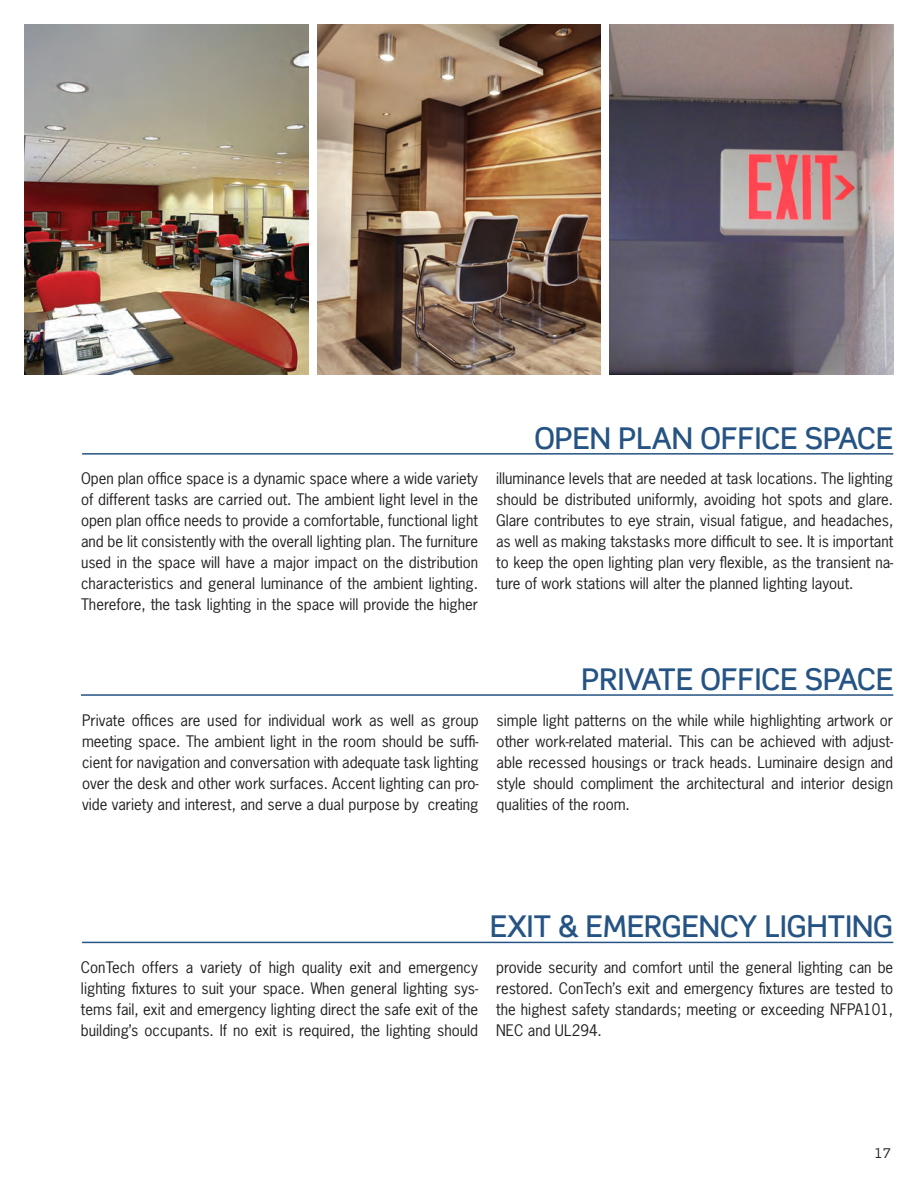
<style>
.page{position:relative;width:918px;height:1188px;background:#fff}
.page>*{position:absolute;margin:0;border:0;box-sizing:border-box;transform-origin:0 0}
.t1{font:500 30px "Scene Std";color:#255383}
.t2{font:15px/21px "News Gothic Std";color:#231f20;text-align:justify}
.t3{font:13.5px "Scene Std";color:#231f20}
</style>
<div class="page">
<img style="left:317px;top:25px;width:284px;height:349px">
<img style="left:610px;top:25px;width:283px;height:349px">
<img style="left:25px;top:25px;width:283px;height:349px">
<hr style="left:82px;top:453px;width:811px;height:2px;background:#255383">
<hr style="left:81px;top:694px;width:812px;height:2px;background:#255383">
<hr style="left:82px;top:942px;width:811px;height:1px;background:#255383">
<h1 class="t1" style="left:534px;top:419px;width:360px">OPEN PLAN OFFICE SPACE</h1>
<p class="t2" style="left:81px;top:468px;width:399px">Open plan office space is a dynamic space where a wide variety of different tasks are carried out. The ambient light level in the open plan office needs to provide a comfortable, functional light and be lit consistently with the overall lighting plan. The furniture used in the space will have a major impact on the distribution characteristics and general luminance of the ambient lighting.<br>Therefore, the task lighting in the space will provide the higher</p>
<p class="t2" style="left:496px;top:468px;width:399px">illuminance levels that are needed at task locations. The lighting should be distributed uniformly, avoiding hot spots and glare.<br>Glare contributes to eye strain, visual fatigue, and headaches, as well as making takstasks more difficult to see. It is important to keep the open lighting plan very flexible, as the transient na&shy;ture of work stations will alter the planned lighting layout.</p>
<h1 class="t1" style="left:582px;top:660px;width:313px">PRIVATE OFFICE SPACE</h1>
<p class="t2" style="left:82px;top:709px;width:398px">Private offices are used for individual work as well as group meeting space. The ambient light in the room should be suffi&shy;cient for navigation and conversation with adequate task lighting over the desk and other work surfaces. Accent lighting can pro&shy;vide variety and interest, and serve a dual purpose by creating</p>
<p class="t2" style="left:497px;top:709px;width:398px">simple light patterns on the while while highlighting artwork or other work-related material. This can be achieved with adjust&shy;able recessed housings or track heads. Luminaire design and style should compliment the architectural and interior design qualities of the room.</p>
<h1 class="t1" style="left:490px;top:908px;width:405px">EXIT &amp; EMERGENCY LIGHTING</h1>
<p class="t2" style="left:81px;top:957px;width:399px">ConTech offers a variety of high quality exit and emergency lighting fixtures to suit your space. When general lighting sys&shy;tems fail, exit and emergency lighting direct the safe exit of the building’s occupants. If no exit is required, the lighting should</p>
<p class="t2" style="left:496px;top:957px;width:399px">provide security and comfort until the general lighting can be restored. ConTech’s exit and emergency fixtures are tested to the highest safety standards; meeting or exceeding NFPA101, NEC and UL294.</p>
<p class="t3" style="left:875px;top:1145px;width:18px">17</p>
</div>
